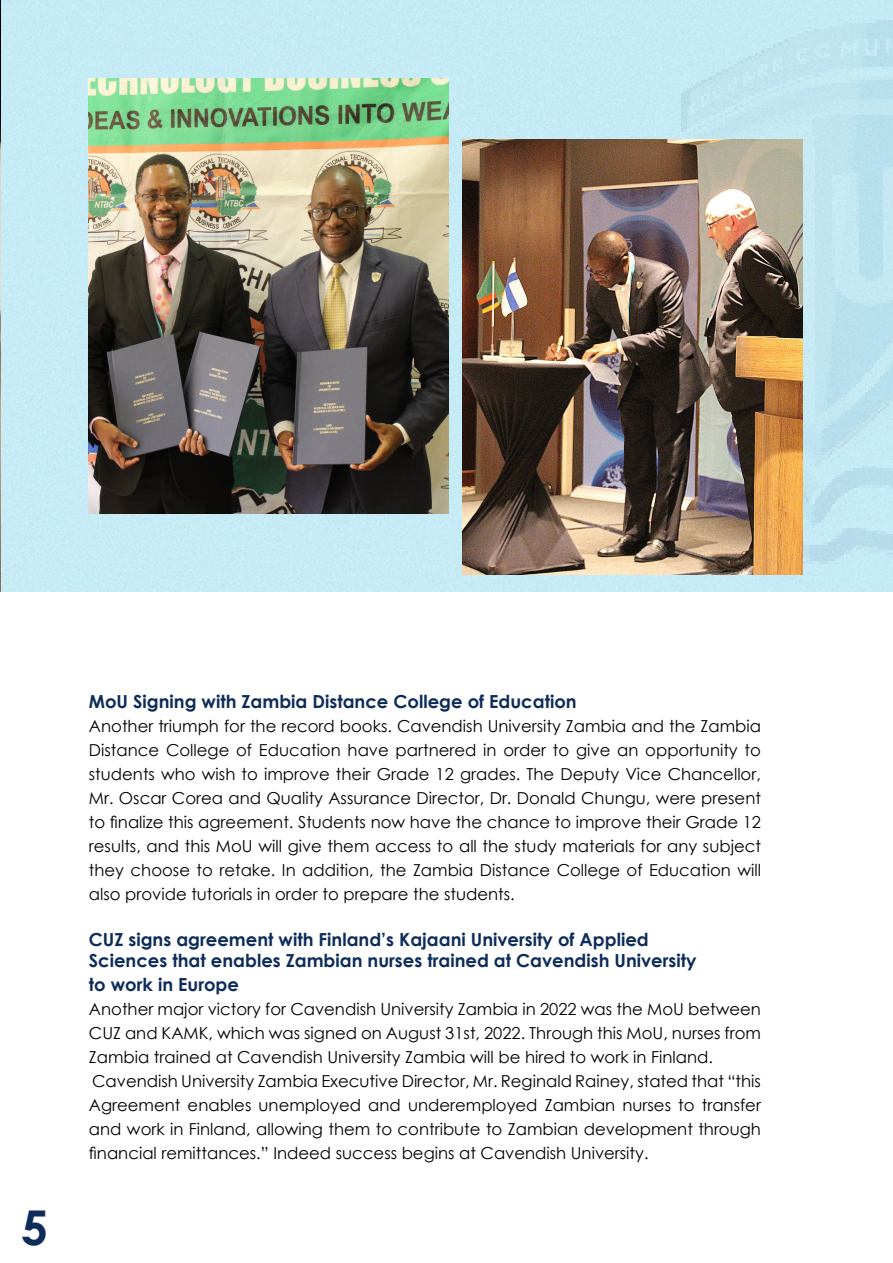
<style>
.page{position:relative;width:893px;height:1263px;background:#fff}
.page>*{position:absolute;margin:0;border:0;box-sizing:border-box;transform-origin:0 0}
.t1{font:700 48px "Century Gothic";color:#0e2c59}
.t2{font:700 18px/21.6px "Century Gothic";color:#0e2c59}
.t3{font:16.5px/24px "Century Gothic";color:#000;text-align:justify}
</style>
<div class="page">
<img style="left:86px;top:0;width:807px;height:592px">
<img style="left:89px;top:78px;width:360px;height:435px">
<img style="left:462px;top:140px;width:341px;height:435px">
<p class="t1" style="left:21px;top:1191px;width:28px">5</p>
<p class="t2" style="left:89px;top:690px;width:489px">MoU Signing with Zambia Distance College of Education</p>
<p class="t3" style="left:89px;top:714px;width:674px">Another triumph for the record books. Cavendish University Zambia and the Zambia Distance College of Education have partnered in order to give an opportunity to students who wish to improve their Grade 12 grades. The Deputy Vice Chancellor, Mr. Oscar Corea and Quality Assurance Director, Dr. Donald Chungu, were present to finalize this agreement. Students now have the chance to improve their Grade 12 results, and this MoU will give them access to all the study materials for any subject they choose to retake. In addition, the Zambia Distance College of Education will also provide tutorials in order to prepare the students.</p>
<p class="t2" style="left:89px;top:927px;width:609px">CUZ signs agreement with Finland’s Kajaani University of Applied<br>Sciences that enables Zambian nurses trained at Cavendish University</p>
<p class="t2" style="left:89px;top:973px;width:152px">to work in Europe</p>
<p class="t3" style="left:89px;top:997px;width:674px">Another major victory for Cavendish University Zambia in 2022 was the MoU between CUZ and KAMK, which was signed on August 31st, 2022. Through this MoU, nurses from Zambia trained at Cavendish University Zambia will be hired to work in Finland.</p>
<p class="t3" style="left:89px;top:1069px;width:674px">Cavendish University Zambia Executive Director, Mr. Reginald Rainey, stated that “this Agreement enables unemployed and underemployed Zambian nurses to transfer and work in Finland, allowing them to contribute to Zambian development through financial remittances.” Indeed success begins at Cavendish University.</p>
</div>
